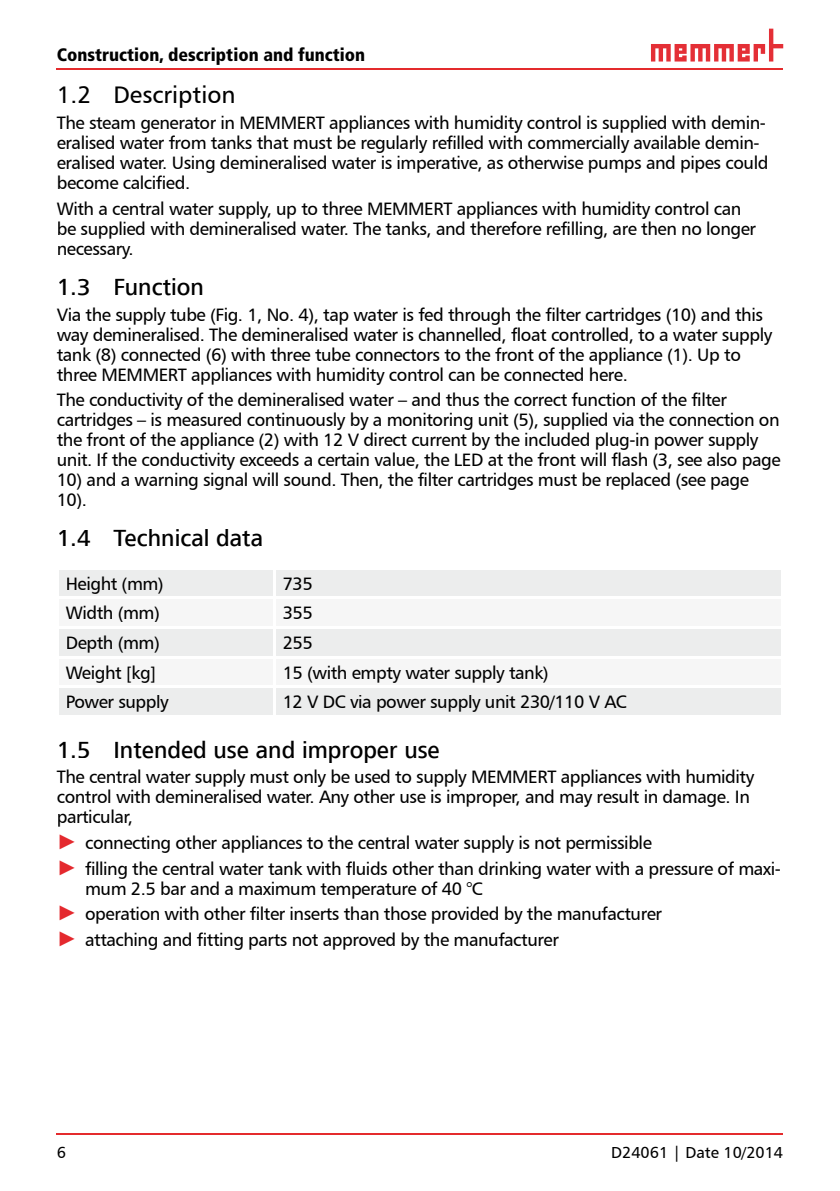
<style>
.page{position:relative;width:840px;height:1191px;background:#fff}
.page>*{position:absolute;margin:0;border:0;box-sizing:border-box;transform-origin:0 0}
.t1{font:500 24px "Frutiger Next LT";color:#000}
.t2{font:24px "Humanist 777 BT Roman B";color:#000}
.t3{font:18px/20px "Humanist 777 BT Roman B";letter-spacing:-.025em;color:#000}
.t4{font:900 condensed 18px "Frutiger";color:#000}
.t5{font:16px "Humanist 777 BT Roman B";color:#000}
.s1{font-family:"Arial";font-size:21px;color:#e4292e}
</style>
<div class="page">
<hr style="left:57px;top:69px;width:725px;height:1px;background:#e42b2d">
<hr style="left:57px;top:1133px;width:725px;height:1px;background:#e42b2d">
<svg style="left:651px;top:29px;width:131px;height:33px"></svg>
<div style="left:59px;top:570px;width:721px;height:145px;background:#eceded"></div>
<svg style="left:59px;top:599px;width:721px;height:87px;fill:#f6f6f6"></svg>
<hr style="left:273px;top:569px;width:2px;height:28px;background:#fff">
<hr style="left:57px;top:597px;width:217px;height:2px;background:#fff">
<hr style="left:273px;top:599px;width:2px;height:27px;background:#fff">
<hr style="left:274px;top:597px;width:508px;height:2px;background:#fff">
<hr style="left:57px;top:626px;width:217px;height:2px;background:#fff">
<hr style="left:273px;top:628px;width:2px;height:28px;background:#fff">
<hr style="left:274px;top:626px;width:508px;height:2px;background:#fff">
<hr style="left:57px;top:656px;width:217px;height:2px;background:#fff">
<hr style="left:273px;top:658px;width:2px;height:28px;background:#fff">
<hr style="left:274px;top:656px;width:508px;height:2px;background:#fff">
<hr style="left:57px;top:686px;width:217px;height:2px;background:#fff">
<hr style="left:273px;top:688px;width:2px;height:27px;background:#fff">
<hr style="left:274px;top:686px;width:508px;height:2px;background:#fff">
<div style="left:67px;top:576px;width:95px;height:17px;background:#eceded"></div>
<div style="left:283px;top:577px;width:28px;height:13px;background:#eceded"></div>
<div style="left:66px;top:606px;width:92px;height:16px;background:#f6f6f6"></div>
<div style="left:283px;top:607px;width:28px;height:12px;background:#f6f6f6"></div>
<div style="left:67px;top:635px;width:92px;height:18px;background:#eceded"></div>
<div style="left:283px;top:636px;width:28px;height:13px;background:#eceded"></div>
<div style="left:66px;top:665px;width:88px;height:17px;background:#f6f6f6"></div>
<div style="left:284px;top:665px;width:263px;height:17px;background:#f6f6f6"></div>
<div style="left:67px;top:695px;width:102px;height:17px;background:#eceded"></div>
<div style="left:284px;top:695px;width:342px;height:17px;background:#eceded"></div>
<p class="t4" style="left:57px;top:44px;width:310px">Construction, description and function</p>
<h1 class="t2" style="left:57px;top:80px;width:180px">1.2 Description</h1>
<p class="t3" style="left:57px;top:112px;width:712px">The steam generator in MEMMERT appliances with humidity control is supplied with demin&shy;eralised water from tanks that must be regularly refilled with commercially available demin&shy;eralised water. Using demineralised water is imperative, as otherwise pumps and pipes could become calcified.</p>
<p class="t3" style="left:57px;top:198px;width:700px">With a central water supply, up to three MEMMERT appliances with humidity control can be supplied with demineralised water. The tanks, and therefore refilling, are then no longer necessary.</p>
<h1 class="t1" style="left:57px;top:273px;width:149px">1.3 Function</h1>
<p class="t3" style="left:57px;top:304px;width:716px">Via the supply tube (Fig. 1, No. 4), tap water is fed through the filter cartridges (10) and this way demineralised. The demineralised water is channelled, float controlled, to a water supply tank (8) connected (6) with three tube connectors to the front of the appliance (1). Up to three MEMMERT appliances with humidity control can be connected here.</p>
<p class="t3" style="left:57px;top:389px;width:725px">The conductivity of the demineralised water – and thus the correct function of the filter cartridges – is measured continuously by a monitoring unit (5), supplied via the connection on the front of the appliance (2) with 12 V direct current by the included plug-in power supply unit. If the conductivity exceeds a certain value, the LED at the front will flash (3, see also page</p>
<p class="t3" style="left:57px;top:469px;width:693px">10) and a warning signal will sound. Then, the filter cartridges must be replaced (see page<br>10).</p>
<h1 class="t1" style="left:57px;top:525px;width:208px">1.4 Technical data</h1>
<p class="t3" style="left:66px;top:573px;width:99px">Height (mm)</p>
<p class="t3" style="left:282px;top:573px;width:32px">735</p>
<p class="t3" style="left:66px;top:603px;width:95px">Width (mm)</p>
<p class="t3" style="left:282px;top:603px;width:32px">355</p>
<p class="t3" style="left:66px;top:632px;width:96px">Depth (mm)</p>
<p class="t3" style="left:282px;top:632px;width:32px">255</p>
<p class="t3" style="left:66px;top:662px;width:92px">Weight [kg]</p>
<p class="t3" style="left:282px;top:662px;width:267px">15 (with empty water supply tank)</p>
<p class="t3" style="left:66px;top:692px;width:104px">Power supply</p>
<p class="t3" style="left:282px;top:692px;width:345px">12 V DC via power supply unit 230/110 V AC</p>
<h1 class="t1" style="left:57px;top:736px;width:384px">1.5 Intended use and improper use</h1>
<p class="t3" style="left:57px;top:766px;width:698px">The central water supply must only be used to supply MEMMERT appliances with humidity control with demineralised water. Any other use is improper, and may result in damage. In particular,</p>
<p class="t3" style="left:57px;top:829px;width:725px;line-height:25.6px"><span class="s1">►</span> connecting other appliances to the central water supply is not permissible<br><span class="s1">►</span> filling the central water tank with fluids other than drinking water with a pressure of maxi-</p>
<p class="t3" style="left:57px;top:875px;width:606px;line-height:25.6px;text-indent:28px">mum 2.5 bar and a maximum temperature of 40 °C<br><span class="s1">►</span> operation with other filter inserts than those provided by the manufacturer <span class="s1">►</span> attaching and fitting parts not approved by the manufacturer</p>
<p class="t5" style="left:57px;top:1142px;width:11px">6</p>
<p class="t5" style="left:611px;top:1142px;width:173px">D24061 | Date 10/2014</p>
</div>
